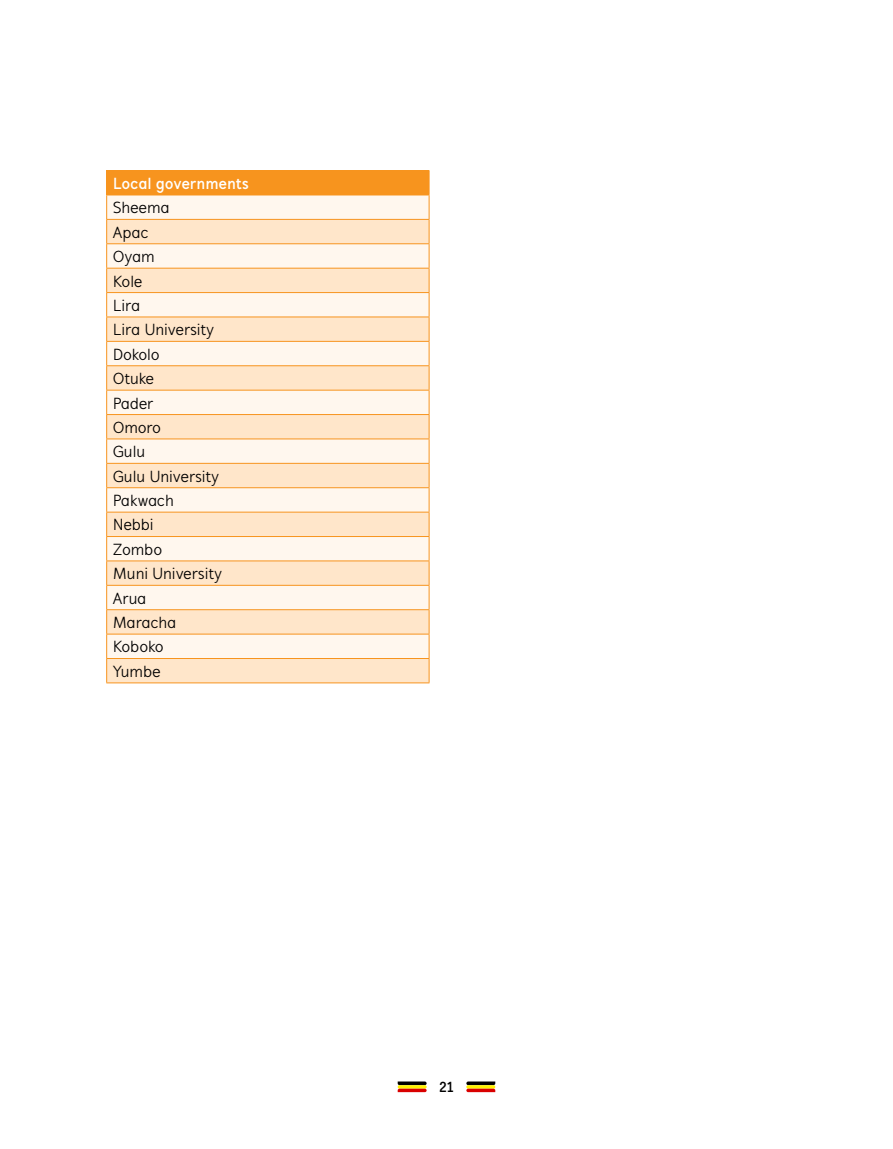
<style>
.page{position:relative;width:893px;height:1149px;background:#fff}
.page>*{position:absolute;margin:0;border:0;box-sizing:border-box;transform-origin:0 0}
.t1{font:16.5px/24.3px "Mucho Sans";letter-spacing:-.005em;color:#000}
.t2{font:700 16.5px "Mucho Sans";letter-spacing:-.005em;color:#fff}
.t3{font:700 15px "Mucho Sans";color:#000}
</style>
<div class="page">
<svg style="left:398px;top:1081px;width:29px;height:10px"></svg>
<svg style="left:466px;top:1081px;width:29px;height:10px"></svg>
<div style="left:107px;top:170px;width:322px;height:25px;background:#f7941e"></div>
<svg style="left:107px;top:195px;width:322px;height:24px;background:#fef4e8"></svg>
<svg style="left:107px;top:220px;width:322px;height:462px;background:#feecd7"></svg>
<hr style="left:106px;top:170px;width:323px;height:1px;background:#f7941e">
<hr style="left:106px;top:219px;width:323px;height:1px;background:#f7941e">
<hr style="left:106px;top:243px;width:323px;height:1px;background:#f7941e">
<hr style="left:106px;top:268px;width:323px;height:1px;background:#f7941e">
<hr style="left:106px;top:292px;width:323px;height:1px;background:#f7941e">
<hr style="left:106px;top:316px;width:323px;height:1px;background:#f7941e">
<hr style="left:106px;top:341px;width:323px;height:1px;background:#f7941e">
<hr style="left:106px;top:365px;width:323px;height:1px;background:#f7941e">
<hr style="left:106px;top:389px;width:323px;height:1px;background:#f7941e">
<hr style="left:106px;top:414px;width:323px;height:1px;background:#f7941e">
<hr style="left:106px;top:438px;width:323px;height:1px;background:#f7941e">
<hr style="left:106px;top:463px;width:323px;height:1px;background:#f7941e">
<hr style="left:106px;top:487px;width:323px;height:1px;background:#f7941e">
<hr style="left:106px;top:511px;width:323px;height:1px;background:#f7941e">
<hr style="left:106px;top:536px;width:323px;height:1px;background:#f7941e">
<hr style="left:106px;top:560px;width:323px;height:1px;background:#f7941e">
<hr style="left:106px;top:584px;width:323px;height:1px;background:#f7941e">
<hr style="left:106px;top:609px;width:323px;height:1px;background:#f7941e">
<hr style="left:106px;top:633px;width:323px;height:1px;background:#f7941e">
<hr style="left:106px;top:658px;width:323px;height:1px;background:#f7941e">
<svg style="left:106px;top:171px;width:1px;height:511px"></svg>
<svg style="left:429px;top:171px;width:1px;height:511px"></svg>
<hr style="left:106px;top:682px;width:323px;height:1px;background:#f7941e">
<p class="t2" style="left:113px;top:173px;width:138px">Local governments</p>
<p class="t1" style="left:113px;top:196px;width:111px">Sheema<br>Apac<br>Oyam<br>Kole<br>Lira<br>Lira University<br>Dokolo<br>Otuke<br>Pader<br>Omoro<br>Gulu<br>Gulu University<br>Pakwach<br>Nebbi<br>Zombo<br>Muni University<br>Arua<br>Maracha<br>Koboko<br>Yumbe</p>
<p class="t3" style="left:439px;top:1077px;width:16px">21</p>
</div>
